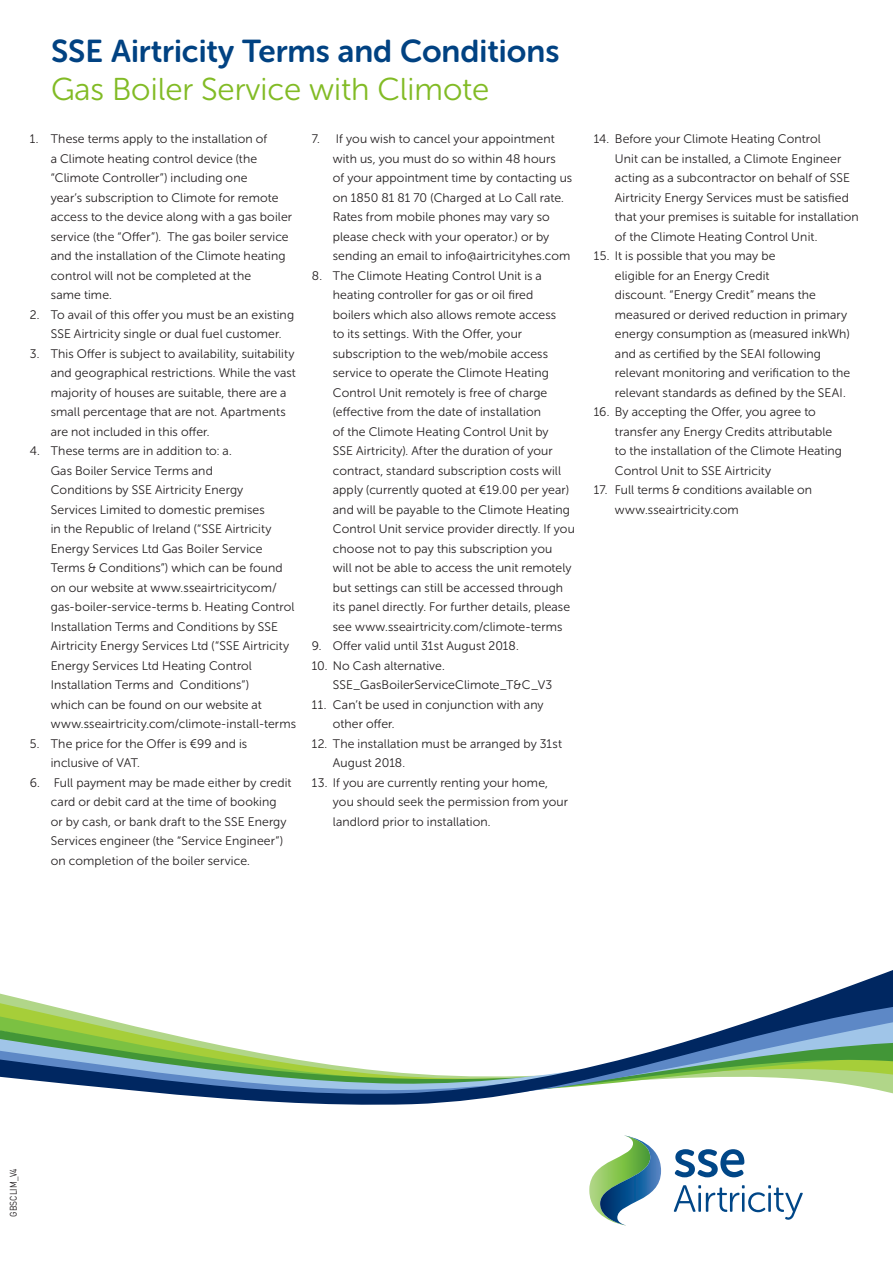
<style>
.page{position:relative;width:893px;height:1263px;background:#fff}
.page>*{position:absolute;margin:0;border:0;box-sizing:border-box;transform-origin:0 0}
.t1{font:36px "Museo Sans Rounded 700";color:#004687}
.t2{font:31.5px "Museo Sans Rounded 700";color:#014282}
.t3{font:31.5px "Museo Sans Rounded 300";color:#82bb25}
.t4{font:30px "Museo Sans Rounded 500";letter-spacing:-.005em;color:#7bc142}
.t5{font:12.3px/19.5px "Museo Sans Rounded 300";letter-spacing:.01em;color:#231f20}
.t6{font:9.6px "DIN";letter-spacing:-.005em;color:#231f20;scale:.87 1}
</style>
<div class="page">
<svg style="left:0;top:970px;width:893px;height:135px"></svg>
<svg style="left:674px;top:1185px;width:129px;height:35px"></svg>
<svg style="left:675px;top:1149px;width:69px;height:28px"></svg>
<svg style="left:589px;top:1135px;width:72px;height:90px"></svg>
<p class="t1" style="left:52px;top:30px;width:586px">SSE Airtricity Terms and Conditions</p>
<p class="t4" style="left:52px;top:72px;width:447px">Applegreen Rewards Programme</p>
<p class="t2" style="left:51px;top:33px;width:510px">SSE Airtricity Terms and Conditions</p>
<p class="t3" style="left:51px;top:72px;width:440px">Gas Boiler Service with Climote</p>
<p class="t5" style="left:51px;top:129px;width:243px;text-indent:-21px">1. These terms apply to the installation of<br>a Climote heating control device (the “Climote Controller”) including one<br>year’s subscription to Climote for remote access to the device along with a gas boiler service (the “Offer”). The gas boiler service and the installation of the Climote heating control will not be completed at the<br>same time.</p>
<p class="t5" style="left:51px;top:305px;width:245px;text-indent:-21px">2. To avail of this offer you must be an existing<br>SSE Airtricity single or dual fuel customer.</p>
<p class="t5" style="left:51px;top:344px;width:247px;text-indent:-21px">3. This Offer is subject to availability, suitability and geographical restrictions. While the vast majority of houses are suitable, there are a small percentage that are not. Apartments are not included in this offer.</p>
<p class="t5" style="left:51px;top:441px;width:247px;text-indent:-21px">4. These terms are in addition to: a.<br>Gas Boiler Service Terms and<br>Conditions by SSE Airtricity Energy<br>Services Limited to domestic premises<br>in the Republic of Ireland (“SSE Airtricity Energy Services Ltd Gas Boiler Service Terms &amp; Conditions”) which can be found on our website at www.sseairtricitycom/ gas-boiler-service-terms b. Heating Control Installation Terms and Conditions by SSE Airtricity Energy Services Ltd (“SSE Airtricity Energy Services Ltd Heating Control Installation Terms and Conditions”)<br>which can be found on our website at www.sseairtricity.com/climote-install-terms</p>
<p class="t5" style="left:51px;top:734px;width:198px;text-indent:-21px">5. The price for the Offer is €99 and is inclusive of VAT.</p>
<p class="t5" style="left:51px;top:773px;width:242px;text-indent:-21px">6. Full payment may be made either by credit card or debit card at the time of booking or by cash, or bank draft to the SSE Energy Services engineer (the “Service Engineer”) on completion of the boiler service.</p>
<p class="t5" style="left:333px;top:129px;width:241px;text-indent:-21px">7. If you wish to cancel your appointment with us, you must do so within 48 hours<br>of your appointment time by contacting us on 1850 81 81 70 (Charged at Lo Call rate.<br>Rates from mobile phones may vary so please check with your operator.) or by sending an email to info@airtricityhes.com</p>
<p class="t5" style="left:333px;top:266px;width:244px;text-indent:-21px">8. The Climote Heating Control Unit is a heating controller for gas or oil fired<br>boilers which also allows remote access<br>to its settings. With the Offer, your subscription to the web/mobile access service to operate the Climote Heating Control Unit remotely is free of charge (effective from the date of installation<br>of the Climote Heating Control Unit by<br>SSE Airtricity). After the duration of your contract, standard subscription costs will apply (currently quoted at €19.00 per year) and will be payable to the Climote Heating Control Unit service provider directly. If you choose not to pay this subscription you<br>will not be able to access the unit remotely but settings can still be accessed through its panel directly. For further details, please see www.sseairtricity.com/climote-terms</p>
<p class="t5" style="left:312px;top:636px;width:208px">9. Offer valid until 31st August 2018.</p>
<p class="t5" style="left:312px;top:656px;width:134px">10. No Cash alternative.</p>
<p class="t5" style="left:333px;top:675px;width:221px">SSE_GasBoilerServiceClimote_T&amp;C_V3</p>
<p class="t5" style="left:333px;top:695px;width:212px;text-indent:-21px">11. Can’t be used in conjunction with any other offer.</p>
<p class="t5" style="left:333px;top:734px;width:231px;text-indent:-21px">12. The installation must be arranged by 31st<br>August 2018.</p>
<p class="t5" style="left:333px;top:773px;width:237px;text-indent:-21px">13. If you are currently renting your home, you should seek the permission from your landlord prior to installation.</p>
<p class="t5" style="left:615px;top:129px;width:245px;text-indent:-21px">14. Before your Climote Heating Control<br>Unit can be installed, a Climote Engineer acting as a subcontractor on behalf of SSE Airtricity Energy Services must be satisfied that your premises is suitable for installation of the Climote Heating Control Unit.</p>
<p class="t5" style="left:615px;top:246px;width:237px;text-indent:-21px">15. It is possible that you may be<br>eligible for an Energy Credit<br>discount. “Energy Credit” means the measured or derived reduction in primary energy consumption as (measured inkWh) and as certified by the SEAI following relevant monitoring and verification to the relevant standards as defined by the SEAI.</p>
<p class="t5" style="left:615px;top:402px;width:229px;text-indent:-21px">16. By accepting the Offer, you agree to transfer any Energy Credits attributable to the installation of the Climote Heating Control Unit to SSE Airtricity</p>
<p class="t5" style="left:615px;top:480px;width:199px;text-indent:-21px">17. Full terms &amp; conditions available on www.sseairtricity.com</p>
<p class="t6" style="left:8px;top:1216px;width:57px;rotate:-90deg">GBSCLIM_V4</p>
</div>
